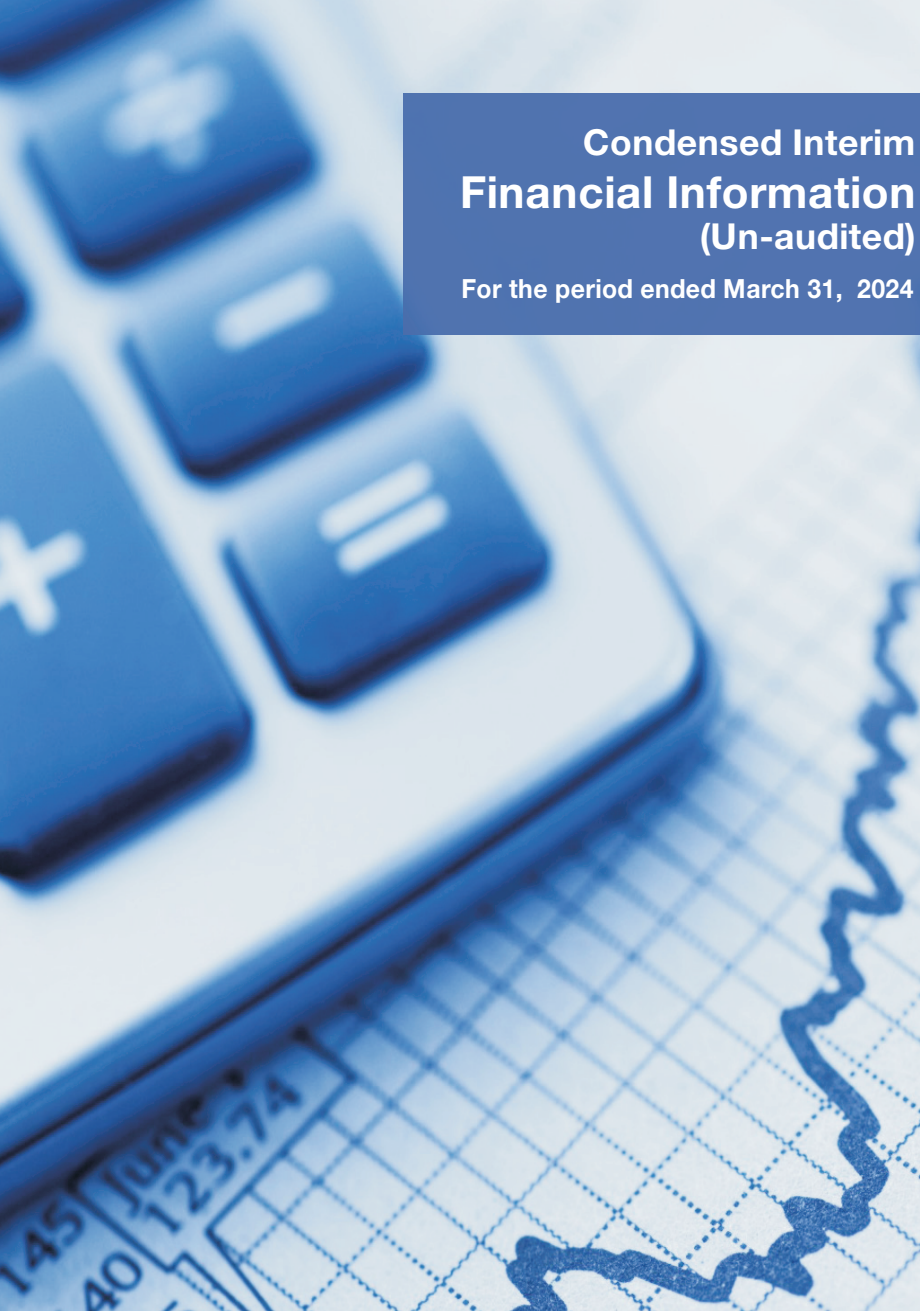
<style>
.page{position:relative;width:920px;height:1311px;background:#fff}
.page>*{position:absolute;margin:0;border:0;box-sizing:border-box;transform-origin:0 0}
.t1{font:700 44.27px "Helvetica Neue";color:#fff}
.t2{font:700 35.7px "Helvetica Neue";color:#fff}
.t3{font:700 26.43px "Helvetica Neue";color:#fff}
</style>
<div class="page">
<img style="left:0;top:0;width:920px;height:1310px">
<div style="left:403px;top:94px;width:517px;height:240px;background:#5073b0"></div>
<h2 class="t2" style="left:583px;top:127px;width:334px">Condensed Interim</h2>
<h1 class="t1" style="left:460px;top:174px;width:458px">Financial Information</h1>
<h2 class="t2" style="left:700px;top:221px;width:218px">(Un-audited)</h2>
<p class="t3" style="left:461px;top:277px;width:454px">For the period ended March 31, 2024</p>
</div>
